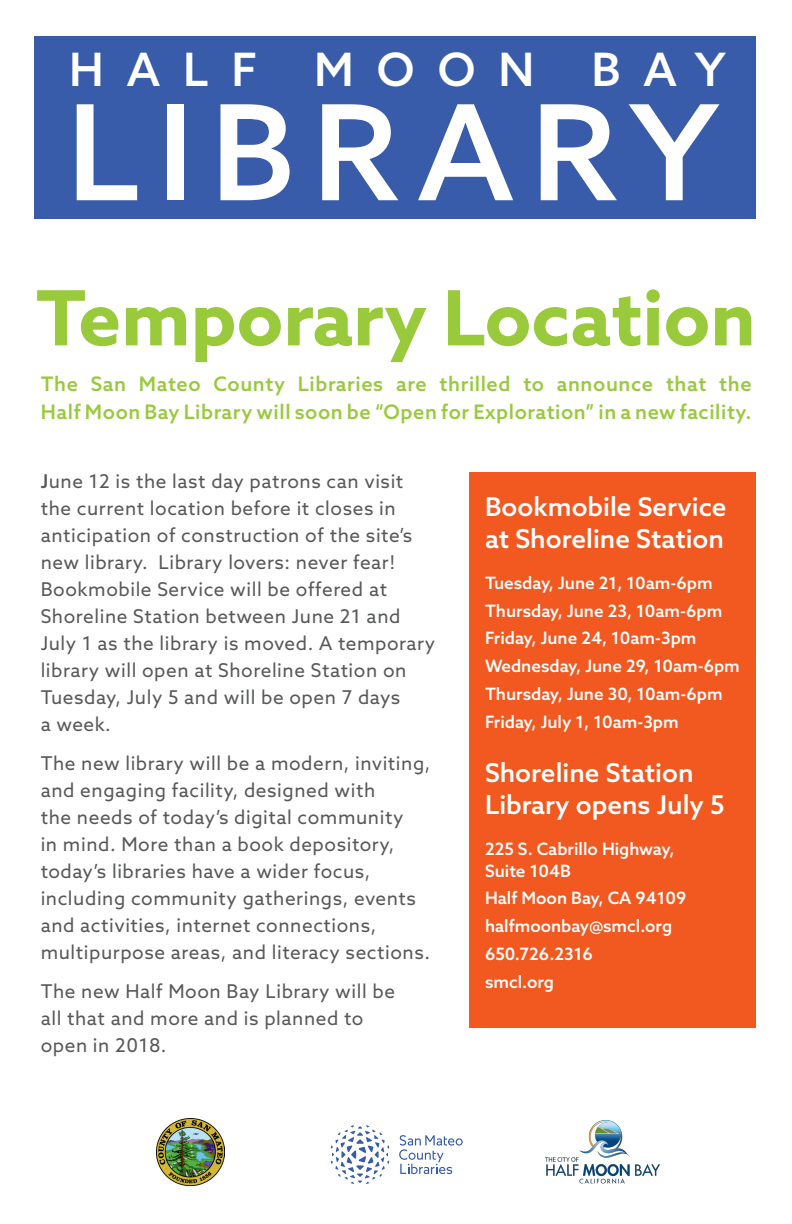
<style>
.page{position:relative;width:792px;height:1224px;background:#fff}
.page>*{position:absolute;margin:0;border:0;box-sizing:border-box;transform-origin:0 0}
.t1{font:500 132.6px "Azo Sans";letter-spacing:.13em;color:#fff}
.t2{font:700 76.2px "Azo Sans";color:#99ca3b}
.t3{font:500 46px "Azo Sans";letter-spacing:.5em;color:#fff}
.t4{font:500 26px/32px "Azo Sans";color:#fff}
.t5{font:500 20px/28px "Azo Sans";letter-spacing:.03em;color:#99ca3b}
.t6{font:19px/27px "Azo Sans";letter-spacing:.03em;color:#57585a}
.t7{font:500 17px/22px "Azo Sans";color:#fff}
.s1{font-weight:500}
</style>
<div class="page">
<div style="left:34px;top:36px;width:722px;height:182px;background:#385caa"></div>
<img style="left:157px;top:1118px;width:68px;height:68px">
<img style="left:545px;top:1120px;width:115px;height:64px">
<svg style="left:399px;top:1135px;width:64px;height:39px"></svg>
<svg style="left:331px;top:1125px;width:58px;height:59px"></svg>
<div style="left:470px;top:472px;width:286px;height:556px;background:#f15921"></div>
<p class="t3" style="left:69px;top:40px;width:658px">HALF MOON BAY</p>
<p class="t1" style="left:67px;top:66px;width:653px">LIBRARY</p>
<p class="t2" style="left:36px;top:268px;width:721px">Temporary Location</p>
<p class="t5" style="left:41px;top:369px;width:712px">The San Mateo County Libraries are thrilled to announce that the<br>Half Moon Bay Library will soon be “Open for Exploration” in a new facility.</p>
<p class="t6" style="left:41px;top:468px;width:396px"><span class="s1">J</span>une 12 is the last day patrons can visit the current location before it closes in anticipation of construction of the site’s new library. Library lovers: never fear!<br>Bookmobile Service will be offered at Shoreline Station between June 21 and July 1 as the library is moved. A temporary library will open at Shoreline Station on Tuesday, July 5 and will be open 7 days<br>a week.</p>
<p class="t6" style="left:41px;top:750px;width:391px">The new library will be a modern, inviting, and engaging facility, designed with<br>the needs of today’s digital community<br>in mind. More than a book depository, today’s libraries have a wider focus, including community gatherings, events and activities, internet connections, multipurpose areas, and literacy sections.</p>
<p class="t6" style="left:41px;top:978px;width:356px">The new Half Moon Bay Library will be all that and more and is planned to open in 2018.</p>
<p class="t4" style="left:485px;top:491px;width:243px">Bookmobile Service at Shoreline Station</p>
<p class="t7" style="left:485px;top:571px;width:229px">Tuesday, June 21, 10am-6pm</p>
<p class="t7" style="left:485px;top:599px;width:239px">Thursday, June 23, 10am-6pm</p>
<p class="t7" style="left:485px;top:627px;width:213px">Friday, June 24, 10am-3pm</p>
<p class="t7" style="left:485px;top:655px;width:256px">Wednesday, June 29, 10am-6pm</p>
<p class="t7" style="left:485px;top:683px;width:239px">Thursday, June 30, 10am-6pm</p>
<p class="t7" style="left:485px;top:710px;width:195px">Friday, July 1, 10am-3pm</p>
<p class="t4" style="left:485px;top:757px;width:241px">Shoreline Station<br>Library opens July 5</p>
<p class="t7" style="left:485px;top:837px;width:191px">225 S. Cabrillo Highway,<br>Suite 104B</p>
<p class="t7" style="left:485px;top:887px;width:203px">Half Moon Bay, CA 94109</p>
<p class="t7" style="left:485px;top:915px;width:189px">halfmoonbay@smcl.org</p>
<p class="t7" style="left:485px;top:943px;width:109px">650.726.2316</p>
<p class="t7" style="left:485px;top:970px;width:71px">smcl.org</p>
</div>
